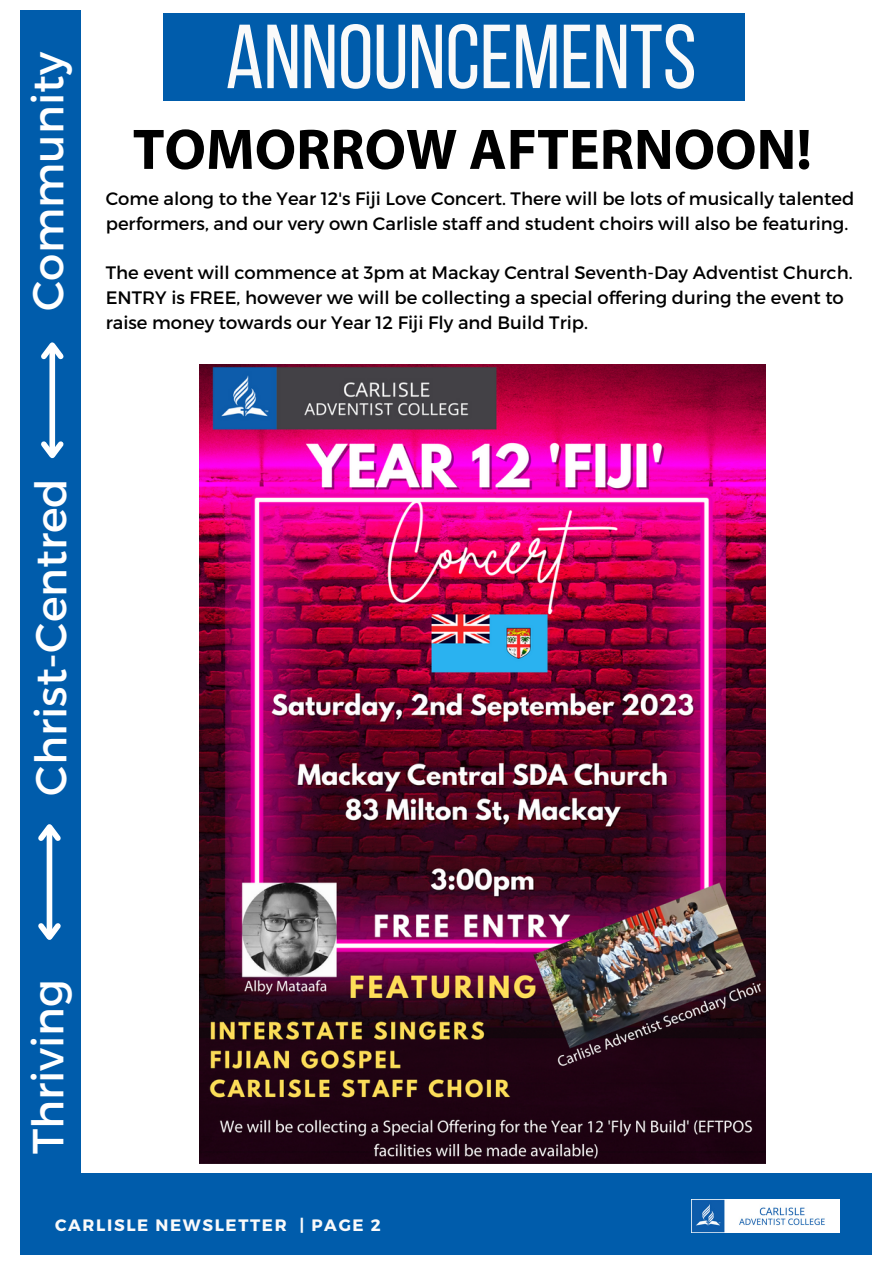
<style>
.page{position:relative;width:893px;height:1264px;background:#fff}
.page>*{position:absolute;margin:0;border:0;box-sizing:border-box;transform-origin:0 0}
.t1{font:90.6px "Bebas Neue";color:#fafafa}
.t2{font:700 57.75px "Myriad Pro";color:#000}
.t3{font:43.5px "Montserrat";color:#fff}
.t4{font:18px/24.8px "Montserrat";color:#000}
.t5{font:700 16.5px "Montserrat";letter-spacing:.1em;color:#fafafa}
</style>
<div class="page">
<div style="left:21px;top:1173px;width:851px;height:80px;background:#005cab"></div>
<img style="left:691px;top:1199px;width:148px;height:33px">
<div style="left:21px;top:10px;width:60px;height:1163px;background:#005cab"></div>
<div style="left:49px;top:345px;width:6px;height:110px;background:#fff"></div>
<svg style="left:41px;top:436px;width:23px;height:23px"></svg>
<svg style="left:41px;top:342px;width:23px;height:22px"></svg>
<div style="left:47px;top:827px;width:5px;height:110px;background:#fff"></div>
<svg style="left:38px;top:918px;width:23px;height:22px"></svg>
<svg style="left:38px;top:824px;width:23px;height:22px"></svg>
<div style="left:163px;top:13px;width:581px;height:87px;background:#005cab"></div>
<img style="left:200px;top:364px;width:565px;height:799px">
<p class="t3" style="left:20px;top:311px;width:260px;rotate:-90deg">Community</p>
<p class="t1" style="left:225px;top:20px;width:472px">ANNOUNCEMENTS</p>
<p class="t2" style="left:133px;top:126px;width:680px">TOMORROW AFTERNOON!</p>
<p class="t4" style="left:106px;top:185px;width:750px">Come along to the Year 12's Fiji Love Concert. There will be lots of musically talented performers, and our very own Carlisle staff and student choirs will also be featuring.</p>
<p class="t4" style="left:106px;top:260px;width:748px">The event will commence at 3pm at Mackay Central Seventh-Day Adventist Church.<br>ENTRY is FREE, however we will be collecting a special offering during the event to raise money towards our Year 12 Fiji Fly and Build Trip.</p>
<p class="t3" style="left:23px;top:795px;width:319px;rotate:-90deg">Christ-Centred</p>
<p class="t3" style="left:20px;top:1154px;width:177px;rotate:-90deg">Thriving</p>
<p class="t5" style="left:55px;top:1214px;width:327px">CARLISLE NEWSLETTER | PAGE 2</p>
</div>
